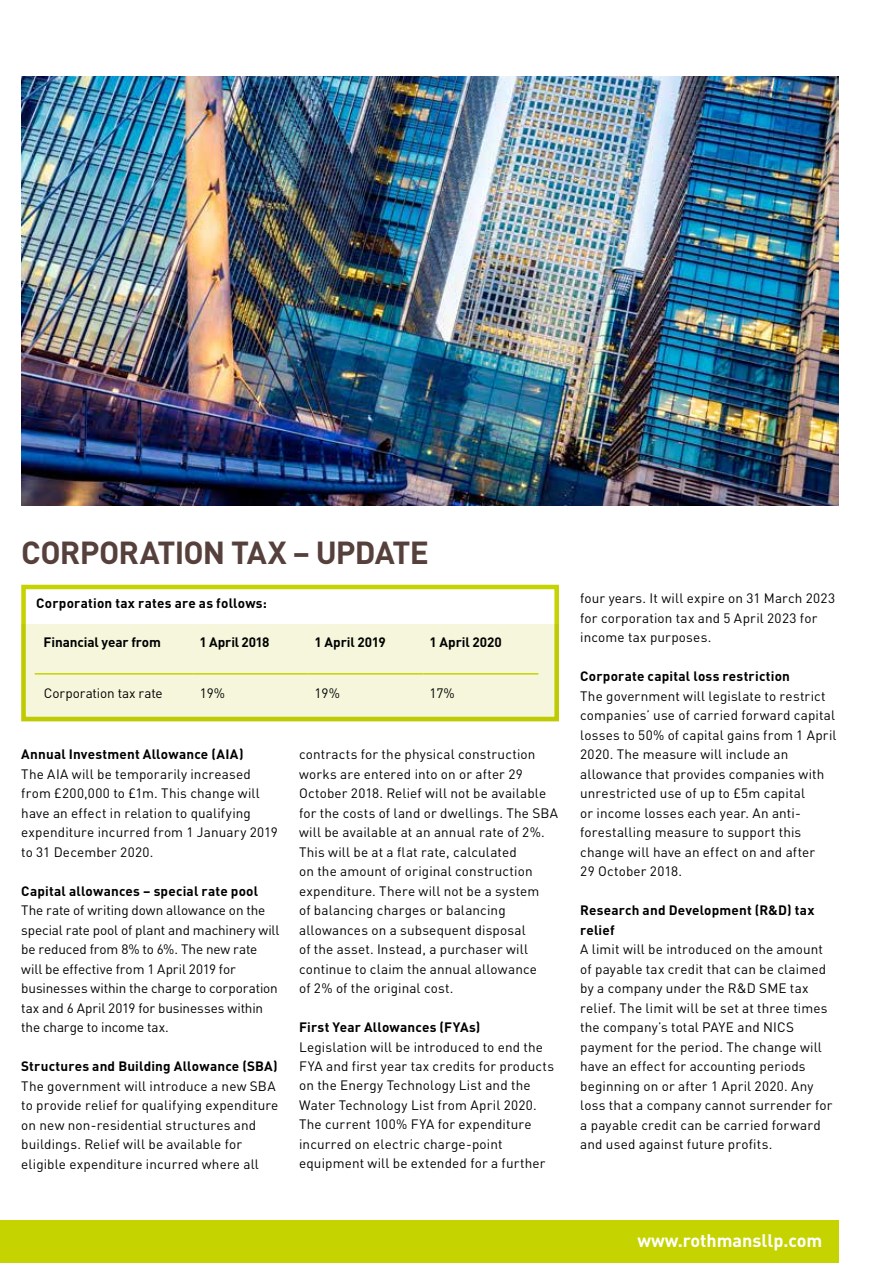
<style>
.page{position:relative;width:881px;height:1263px;background:#fff}
.page>*{position:absolute;margin:0;border:0;box-sizing:border-box;transform-origin:0 0}
.t1{font:700 31.5px "DIN";letter-spacing:-.025em;color:#56403c}
.t2{font:700 18px "DIN";color:#fff}
.t3{font:13.5px/19.5px "DIN";letter-spacing:.01em;color:#000}
.t4{font:13.5px/19.5px "DIN";letter-spacing:-.01em;color:#000}
.t5{font:700 13.5px/19.5px "DIN";letter-spacing:.01em;color:#000}
.t6{font:700 13.5px "DIN";letter-spacing:-.01em;color:#000}
.t7{font:700 13.5px "DIN";letter-spacing:-.015em;color:#000}
</style>
<div class="page">
<div style="left:21px;top:624px;width:537px;height:97px;background:#f5f6db"></div>
<img style="left:21px;top:77px;width:817px;height:429px">
<div style="left:0;top:1220px;width:838px;height:43px;background:#c5d300"></div>
<hr style="left:35px;top:673px;width:158px;height:1px;background:#c5d300">
<hr style="left:193px;top:673px;width:115px;height:1px;background:#c5d300">
<hr style="left:308px;top:673px;width:115px;height:1px;background:#c5d300">
<hr style="left:423px;top:673px;width:115px;height:1px;background:#c5d300">
<div style="left:21px;top:585px;width:537px;height:136px;border:4px solid #c5d300"></div>
<h1 class="t1" style="left:21px;top:532px;width:409px">CORPORATION TAX – UPDATE</h1>
<p class="t5" style="left:36px;top:593px;width:232px">Corporation tax rates are as follows:</p>
<p class="t3" style="left:580px;top:588px;width:256px">four years. It will expire on 31 March 2023 for corporation tax and 5 April 2023 for income tax purposes.</p>
<p class="t5" style="left:580px;top:666px;width:211px">Corporate capital loss restriction</p>
<p class="t3" style="left:580px;top:686px;width:258px">The government will legislate to restrict companies’ use of carried forward capital losses to 50% of capital gains from 1 April 2020. The measure will include an allowance that provides companies with unrestricted use of up to £5m capital<br>or income losses each year. An anti&shy;forestalling measure to support this change will have an effect on and after<br>29 October 2018.</p>
<p class="t5" style="left:580px;top:900px;width:236px">Research and Development (R&amp;D) tax relief</p>
<p class="t3" style="left:580px;top:939px;width:253px">A limit will be introduced on the amount of payable tax credit that can be claimed by a company under the R&amp;D SME tax relief. The limit will be set at three times the company’s total PAYE and NICS payment for the period. The change will have an effect for accounting periods beginning on or after 1 April 2020. Any loss that a company cannot surrender for a payable credit can be carried forward and used against future profits.</p>
<p class="t6" style="left:44px;top:633px;width:119px">Financial year from</p>
<p class="t7" style="left:199px;top:633px;width:71px">1 April 2018</p>
<p class="t5" style="left:314px;top:631px;width:73px">1 April 2019</p>
<p class="t5" style="left:429px;top:631px;width:74px">1 April 2020</p>
<p class="t4" style="left:44px;top:683px;width:120px">Corporation tax rate</p>
<p class="t3" style="left:199px;top:683px;width:27px">19%</p>
<p class="t3" style="left:314px;top:683px;width:27px">19%</p>
<p class="t3" style="left:429px;top:683px;width:27px">17%</p>
<p class="t5" style="left:21px;top:744px;width:224px">Annual Investment Allowance (AIA)</p>
<p class="t3" style="left:21px;top:764px;width:258px">The AIA will be temporarily increased from £200,000 to £1m. This change will have an effect in relation to qualifying expenditure incurred from 1 January 2019 to 31 December 2020.</p>
<p class="t5" style="left:21px;top:880px;width:238px">Capital allowances – special rate pool</p>
<p class="t4" style="left:21px;top:900px;width:260px">The rate of writing down allowance on the special rate pool of plant and machinery will be reduced from 8% to 6%. The new rate will be effective from 1 April 2019 for businesses within the charge to corporation tax and 6 April 2019 for businesses within the charge to income tax.</p>
<p class="t5" style="left:21px;top:1056px;width:258px">Structures and Building Allowance (SBA)</p>
<p class="t3" style="left:21px;top:1076px;width:258px">The government will introduce a new SBA to provide relief for qualifying expenditure on new non-residential structures and buildings. Relief will be available for eligible expenditure incurred where all</p>
<p class="t3" style="left:299px;top:744px;width:260px">contracts for the physical construction works are entered into on or after 29<br>October 2018. Relief will not be available for the costs of land or dwellings. The SBA will be available at an annual rate of 2%.<br>This will be at a flat rate, calculated<br>on the amount of original construction expenditure. There will not be a system<br>of balancing charges or balancing allowances on a subsequent disposal<br>of the asset. Instead, a purchaser will continue to claim the annual allowance<br>of 2% of the original cost.</p>
<p class="t5" style="left:299px;top:1017px;width:183px">First Year Allowances (FYAs)</p>
<p class="t3" style="left:299px;top:1036px;width:256px">Legislation will be introduced to end the FYA and first year tax credits for products on the Energy Technology List and the Water Technology List from April 2020.<br>The current 100% FYA for expenditure incurred on electric charge-point equipment will be extended for a further</p>
<h2 class="t2" style="left:637px;top:1229px;width:186px">www.rothmansllp.com</h2>
</div>
